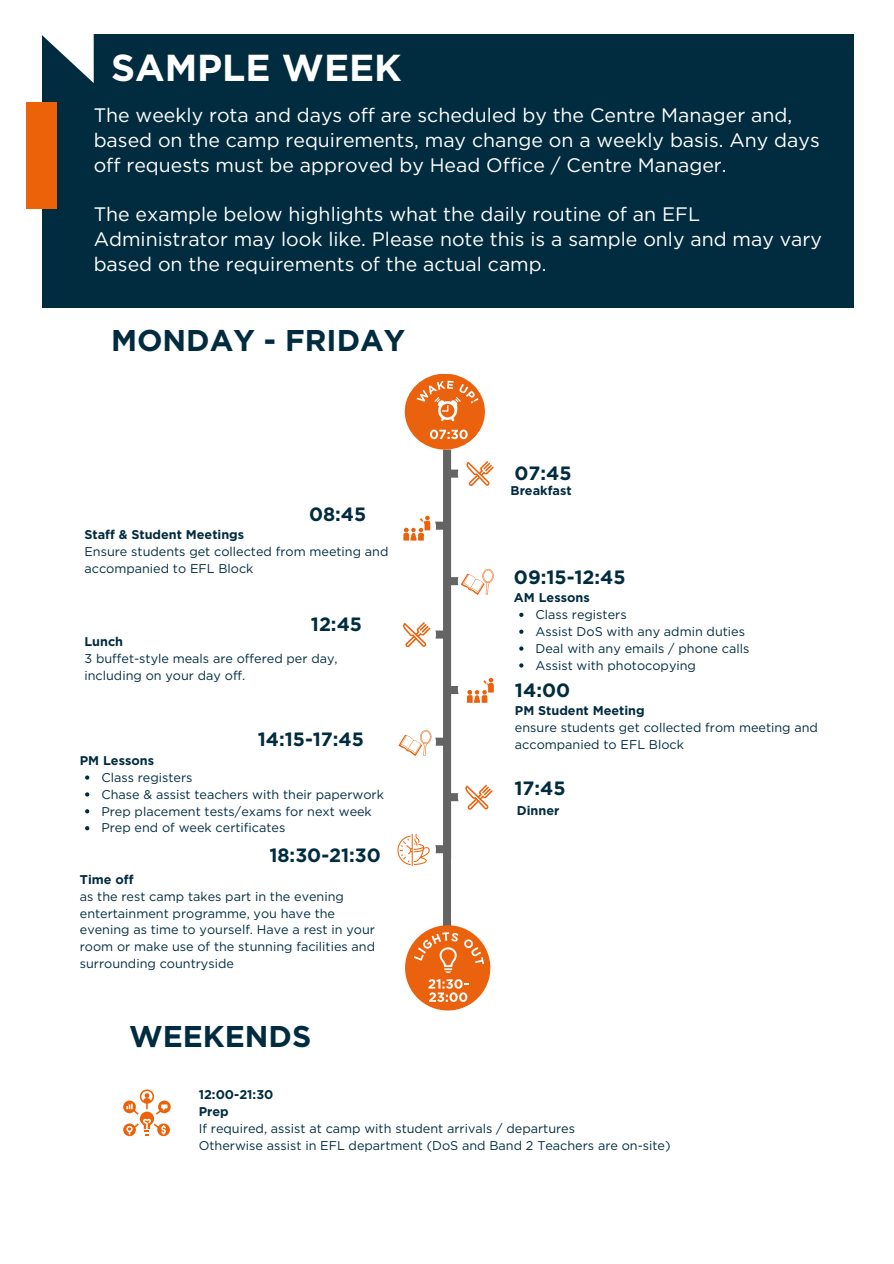
<style>
.page{position:relative;width:894px;height:1264px;background:#fff}
.page>*{position:absolute;margin:0;border:0;box-sizing:border-box;transform-origin:0 0}
.t1{font:700 37.5px "Gotham";color:#fff}
.t2{font:700 30px "Gotham";color:#012c40}
.t3{font:19.5px/24.8px "Gotham";color:#fff}
.t4{font:700 19.2px "Gotham";color:#012c40}
.t5{font:12.6px/16.8px "Gotham";color:#012c40}
.t6{font:700 12.6px "Gotham";color:#012c40}
</style>
<div class="page">
<div style="left:42px;top:34px;width:811px;height:274px;background:#012c40"></div>
<svg style="left:42px;top:34px;width:52px;height:49px"></svg>
<div style="left:27px;top:102px;width:30px;height:107px;background:#eb6209"></div>
<svg style="left:123px;top:1089px;width:47px;height:47px"></svg>
<svg style="left:519px;top:612px;width:4px;height:5px"></svg>
<svg style="left:519px;top:629px;width:4px;height:5px"></svg>
<svg style="left:519px;top:646px;width:4px;height:4px"></svg>
<svg style="left:519px;top:663px;width:4px;height:4px"></svg>
<svg style="left:85px;top:775px;width:4px;height:4px"></svg>
<svg style="left:85px;top:792px;width:4px;height:4px"></svg>
<svg style="left:85px;top:809px;width:4px;height:4px"></svg>
<svg style="left:85px;top:826px;width:4px;height:4px"></svg>
<div style="left:445px;top:469px;width:32px;height:8px;background:#646464"></div>
<div style="left:445px;top:577px;width:32px;height:8px;background:#646464"></div>
<div style="left:445px;top:686px;width:32px;height:8px;background:#646464"></div>
<div style="left:445px;top:793px;width:32px;height:8px;background:#646464"></div>
<div style="left:417px;top:521px;width:31px;height:8px;background:#646464"></div>
<div style="left:417px;top:630px;width:31px;height:8px;background:#646464"></div>
<div style="left:417px;top:737px;width:31px;height:8px;background:#646464"></div>
<div style="left:417px;top:845px;width:31px;height:8px;background:#646464"></div>
<div style="left:443px;top:449px;width:8px;height:485px;background:#646464"></div>
<div style="left:395px;top:506px;width:41px;height:41px;background:#fff;border-radius:50%"></div>
<div style="left:395px;top:614px;width:41px;height:41px;background:#fff;border-radius:50%"></div>
<div style="left:395px;top:721px;width:41px;height:41px;background:#fff;border-radius:50%"></div>
<div style="left:395px;top:829px;width:41px;height:41px;background:#fff;border-radius:50%"></div>
<div style="left:457px;top:453px;width:41px;height:41px;background:#fff;border-radius:50%"></div>
<div style="left:457px;top:560px;width:41px;height:41px;background:#fff;border-radius:50%"></div>
<div style="left:457px;top:668px;width:41px;height:41px;background:#fff;border-radius:50%"></div>
<div style="left:457px;top:776px;width:41px;height:40px;background:#fff;border-radius:50%"></div>
<svg style="left:460px;top:568px;width:34px;height:27px"></svg>
<svg style="left:398px;top:730px;width:33px;height:26px"></svg>
<div style="left:404px;top:373px;width:81px;height:76px;background:#eb620e;border-radius:50%"></div>
<svg style="left:430px;top:429px;width:37px;height:10px"></svg>
<svg style="left:416px;top:381px;width:62px;height:40px"></svg>
<svg style="left:403px;top:622px;width:27px;height:25px"></svg>
<svg style="left:465px;top:784px;width:27px;height:25px"></svg>
<div style="left:403px;top:513px;width:20px;height:14px;border:1px solid #fff"></div>
<svg style="left:403px;top:515px;width:27px;height:25px"></svg>
<div style="left:466px;top:675px;width:21px;height:14px;border:1px solid #fff"></div>
<svg style="left:467px;top:678px;width:26px;height:25px"></svg>
<svg style="left:466px;top:461px;width:27px;height:25px"></svg>
<div style="left:405px;top:925px;width:85px;height:85px;background:#eb620e;border-radius:50%"></div>
<svg style="left:428px;top:979px;width:40px;height:22px"></svg>
<svg style="left:414px;top:932px;width:70px;height:41px"></svg>
<svg style="left:397px;top:834px;width:33px;height:32px"></svg>
<h2 class="t1" style="left:111px;top:45px;width:292px">SAMPLE WEEK</h2>
<h1 class="t3" style="left:94px;top:103px;width:727px">The weekly rota and days off are scheduled by the Centre Manager and, based on the camp requirements, may change on a weekly basis. Any days off requests must be approved by Head Office / Centre Manager.</h1>
<h4 class="t3" style="left:94px;top:202px;width:729px">The example below highlights what the daily routine of an EFL<br>Administrator may look like. Please note this is a sample only and may vary based on the requirements of the actual camp.</h4>
<h4 class="t2" style="left:111px;top:322px;width:296px">MONDAY - FRIDAY</h4>
<p class="t4" style="left:309px;top:502px;width:59px">08:45</p>
<p class="t6" style="left:84px;top:527px;width:161px">Staff &amp; Student Meetings</p>
<p class="t5" style="left:84px;top:543px;width:305px">Ensure students get collected from meeting and accompanied to EFL Block</p>
<p class="t4" style="left:311px;top:612px;width:53px">12:45</p>
<p class="t6" style="left:84px;top:634px;width:40px">Lunch</p>
<h3 class="t5" style="left:84px;top:650px;width:255px">3 buffet-style meals are offered per day, including on your day off.</h3>
<p class="t4" style="left:258px;top:727px;width:108px">14:15-17:45</p>
<h3 class="t6" style="left:80px;top:752px;width:76px">PM Lessons</h3>
<p class="t5" style="left:101px;top:768px;width:93px">Class registers</p>
<p class="t5" style="left:101px;top:785px;width:284px">Chase &amp; assist teachers with their paperwork</p>
<h3 class="t5" style="left:101px;top:802px;width:272px">Prep placement tests/exams for next week</h3>
<h5 class="t5" style="left:101px;top:819px;width:185px">Prep end of week certificates</h5>
<p class="t4" style="left:269px;top:843px;width:113px">18:30-21:30</p>
<p class="t6" style="left:80px;top:871px;width:55px">Time off</p>
<h2 class="t5" style="left:80px;top:887px;width:297px">as the rest camp takes part in the evening entertainment programme, you have the evening as time to yourself. Have a rest in your room or make use of the stunning facilities and surrounding countryside</h2>
<p class="t2" style="left:129px;top:1018px;width:184px">WEEKENDS</p>
<p class="t4" style="left:514px;top:461px;width:58px">07:45</p>
<h3 class="t6" style="left:510px;top:483px;width:63px">Breakfast</h3>
<h3 class="t4" style="left:514px;top:565px;width:113px">09:15-12:45</h3>
<h3 class="t6" style="left:514px;top:590px;width:77px">AM Lessons</h3>
<h5 class="t5" style="left:535px;top:606px;width:93px">Class registers</h5>
<p class="t5" style="left:535px;top:623px;width:211px">Assist DoS with any admin duties</p>
<p class="t5" style="left:535px;top:640px;width:215px">Deal with any emails / phone calls</p>
<p class="t5" style="left:535px;top:656px;width:162px">Assist with photocopying</p>
<h3 class="t4" style="left:515px;top:678px;width:57px">14:00</h3>
<p class="t6" style="left:515px;top:703px;width:131px">PM Student Meeting</p>
<p class="t5" style="left:515px;top:719px;width:304px">ensure students get collected from meeting and accompanied to EFL Block</p>
<h5 class="t4" style="left:514px;top:776px;width:53px">17:45</h5>
<p class="t6" style="left:516px;top:802px;width:44px">Dinner</p>
<p class="t6" style="left:199px;top:1087px;width:76px">12:00-21:30</p>
<p class="t6" style="left:199px;top:1104px;width:32px">Prep</p>
<h3 class="t5" style="left:199px;top:1120px;width:378px">If required, assist at camp with student arrivals / departures</h3>
<h5 class="t5" style="left:199px;top:1137px;width:473px">Otherwise assist in EFL department (DoS and Band 2 Teachers are on-site)</h5>
</div>
